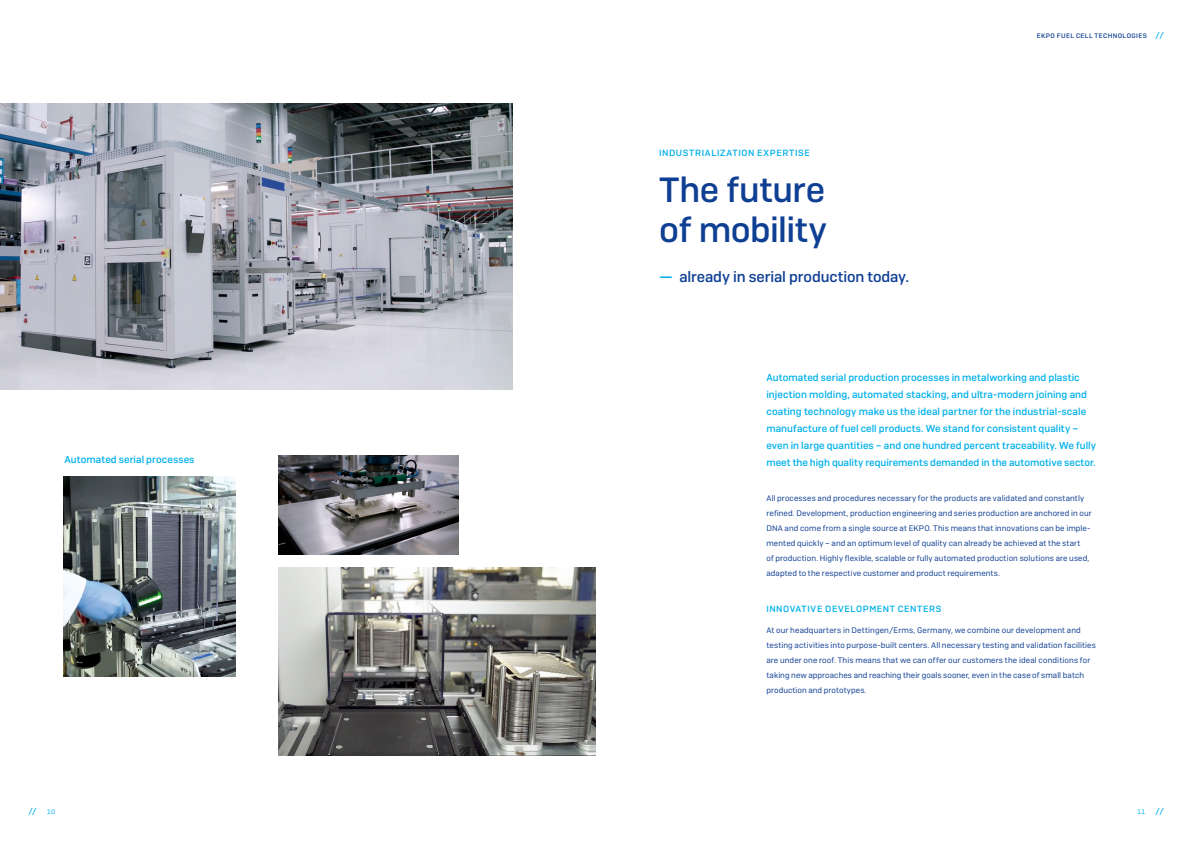
<style>
.page{position:relative;width:1191px;height:842px;background:#fff}
.page>*{position:absolute;margin:0;border:0;box-sizing:border-box;transform-origin:0 0}
.t1{font:500 35px/40px "Camber";letter-spacing:-.01em;color:#0f3f93}
.t2{font:500 15px "Camber";letter-spacing:-.01em;color:#0f3f93}
.t3{font:500 10px/17px "Camber";letter-spacing:.005em;color:#00b0eb}
.t4{font:500 9px "Camber";letter-spacing:.065em;color:#00b0eb}
.t5{font:8px/15px "Camber";letter-spacing:.015em;color:#0f3f93}
.t6{font:500 8px "Camber";color:#00b0eb}
.t7{font:500 6.5px "Camber";letter-spacing:.065em;color:#0f3f93}
.t8{font:6.5px "Camber";color:#00b0eb}
.s1{color:#00b0eb}
.s2{font-size:8px;color:#00b0eb}
</style>
<div class="page">
<img style="left:0;top:103px;width:512px;height:286px">
<img style="left:278px;top:567px;width:317px;height:188px">
<img style="left:64px;top:477px;width:172px;height:200px">
<img style="left:278px;top:455px;width:180px;height:99px">
<p class="t3" style="left:64px;top:450px;width:132px">Automated serial processes</p>
<p class="t4" style="left:659px;top:148px;width:152px">INDUSTRIALIZATION EXPERTISE</p>
<h1 class="t1" style="left:659px;top:169px;width:169px">The future of mobility</h1>
<h2 class="t2" style="left:659px;top:267px;width:251px"><span class="s1">—</span> already in serial production today.</h2>
<p class="t7" style="left:1036px;top:31px;width:129px">EKPO FUEL CELL TECHNOLOGIES <span class="s2">//</span></p>
<p class="t3" style="left:766px;top:369px;width:331px">Automated serial production processes in metalworking and plastic injection molding, automated stacking, and ultra-modern joining and coating technology make us the ideal partner for the industrial-scale manufacture of fuel cell products. We stand for consistent quality – even in large quantities – and one hundred percent traceability. We fully meet the high quality requirements demanded in the automotive sector.</p>
<p class="t5" style="left:766px;top:491px;width:327px">All processes and procedures necessary for the products are validated and constantly refined. Development, production engineering and series production are anchored in our DNA and come from a single source at EKPO. This means that innovations can be imple&shy;mented quickly – and an optimum level of quality can already be achieved at the start<br>of production. Highly flexible, scalable or fully automated production solutions are used, adapted to the respective customer and product requirements.</p>
<p class="t4" style="left:766px;top:603px;width:177px">INNOVATIVE DEVELOPMENT CENTERS</p>
<p class="t5" style="left:766px;top:622px;width:331px">At our headquarters in Dettingen/Erms, Germany, we combine our development and testing activities into purpose-built centers. All necessary testing and validation facilities are under one roof. This means that we can offer our customers the ideal conditions for taking new approaches and reaching their goals sooner, even in the case of small batch production and prototypes.</p>
<p class="t6" style="left:28px;top:806px;width:10px">//</p>
<p class="t8" style="left:47px;top:808px;width:9px">10</p>
<p class="t8" style="left:1137px;top:808px;width:9px">11</p>
<p class="t6" style="left:1155px;top:806px;width:10px">//</p>
</div>
